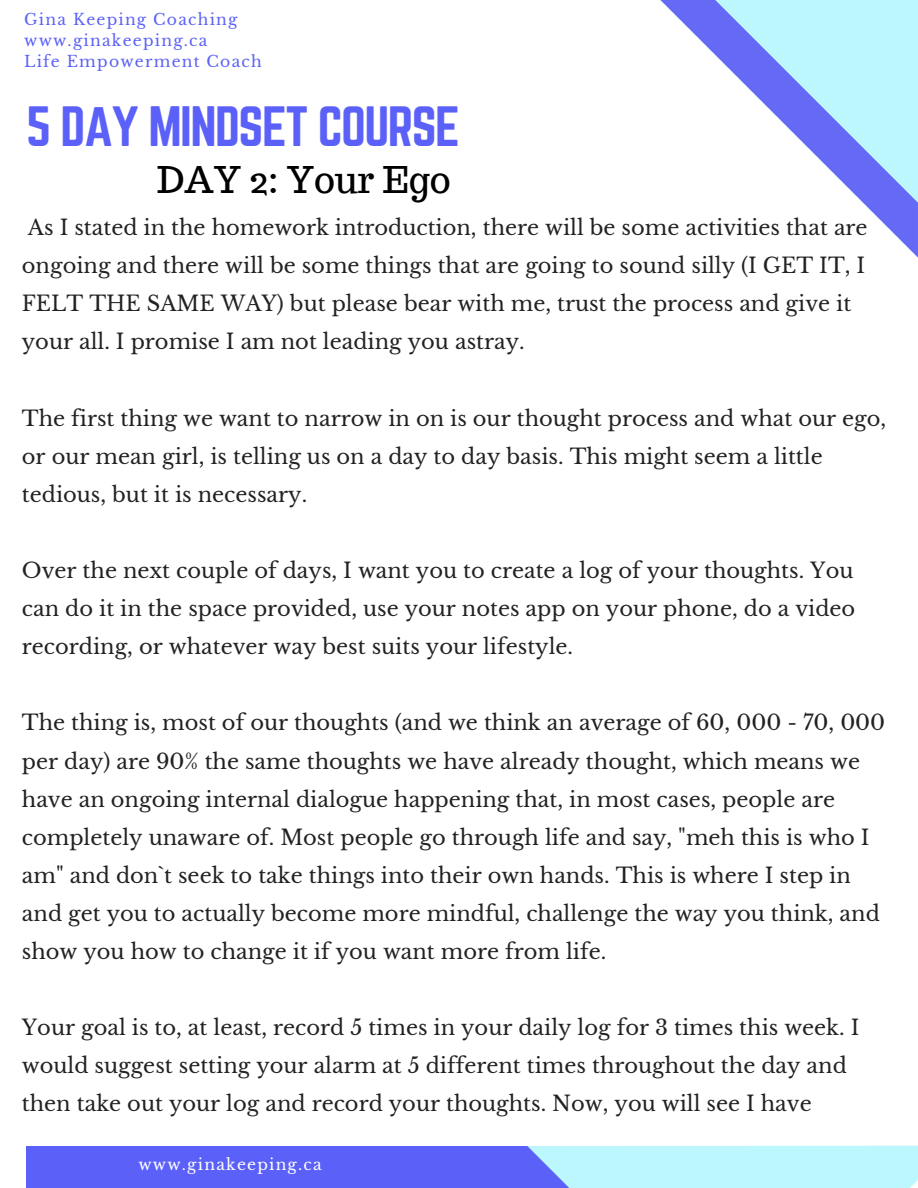
<style>
.page{position:relative;width:918px;height:1188px;background:#fff}
.page>*{position:absolute;margin:0;border:0;box-sizing:border-box;transform-origin:0 0}
.t1{font:49.8px "Norwester";letter-spacing:-.03em;color:#5b61f8}
.t2{font:36px "Trocchi";color:#000}
.t3{font:21px/38.1px "Libre Baskerville";color:#222}
.t4{font:15.6px/21.1px "Libre Baskerville";letter-spacing:.08em;color:#5b61f8}
.t5{font:15.6px "Libre Baskerville";letter-spacing:.08em;color:#fff}
</style>
<div class="page">
<div style="left:26px;top:1146px;width:726px;height:42px;background:#5b61f8"></div>
<svg style="left:527px;top:1145px;width:391px;height:43px;background:#b8effc"></svg>
<svg style="left:660px;top:0;width:258px;height:258px"></svg>
<svg style="left:716px;top:0;width:202px;height:202px"></svg>
<p class="t4" style="left:24px;top:9px;width:239px">Gina Keeping Coaching www.ginakeeping.ca<br>Life Empowerment Coach</p>
<h1 class="t1" style="left:26px;top:103px;width:435px">5 DAY MINDSET COURSE</h1>
<h2 class="t2" style="left:157px;top:156px;width:295px">DAY 2: Your Ego</h2>
<p class="t3" style="left:22px;top:209px;width:847px">As I stated in the homework introduction, there will be some activities that are ongoing and there will be some things that are going to sound silly (I GET IT, I FELT THE SAME WAY) but please bear with me, trust the process and give it your all. I promise I am not leading you astray.</p>
<p class="t3" style="left:22px;top:399px;width:866px">The first thing we want to narrow in on is our thought process and what our ego, or our mean girl, is telling us on a day to day basis. This might seem a little tedious, but it is necessary.</p>
<p class="t3" style="left:22px;top:552px;width:835px;text-align:justify">Over the next couple of days, I want you to create a log of your thoughts. You can do it in the space provided, use your notes app on your phone, do a video recording, or whatever way best suits your lifestyle.</p>
<p class="t3" style="left:22px;top:704px;width:865px">The thing is, most of our thoughts (and we think an average of 60, 000 - 70, 000 per day) are 90% the same thoughts we have already thought, which means we have an ongoing internal dialogue happening that, in most cases, people are completely unaware of. Most people go through life and say, "meh this is who I am" and don`t seek to take things into their own hands. This is where I step in and get you to actually become more mindful, challenge the way you think, and show you how to change it if you want more from life.</p>
<p class="t3" style="left:22px;top:1009px;width:839px">Your goal is to, at least, record 5 times in your daily log for 3 times this week. I would suggest setting your alarm at 5 different times throughout the day and then take out your log and record your thoughts. Now, you will see I have</p>
<p class="t5" style="left:138px;top:1155px;width:185px">www.ginakeeping.ca</p>
</div>
